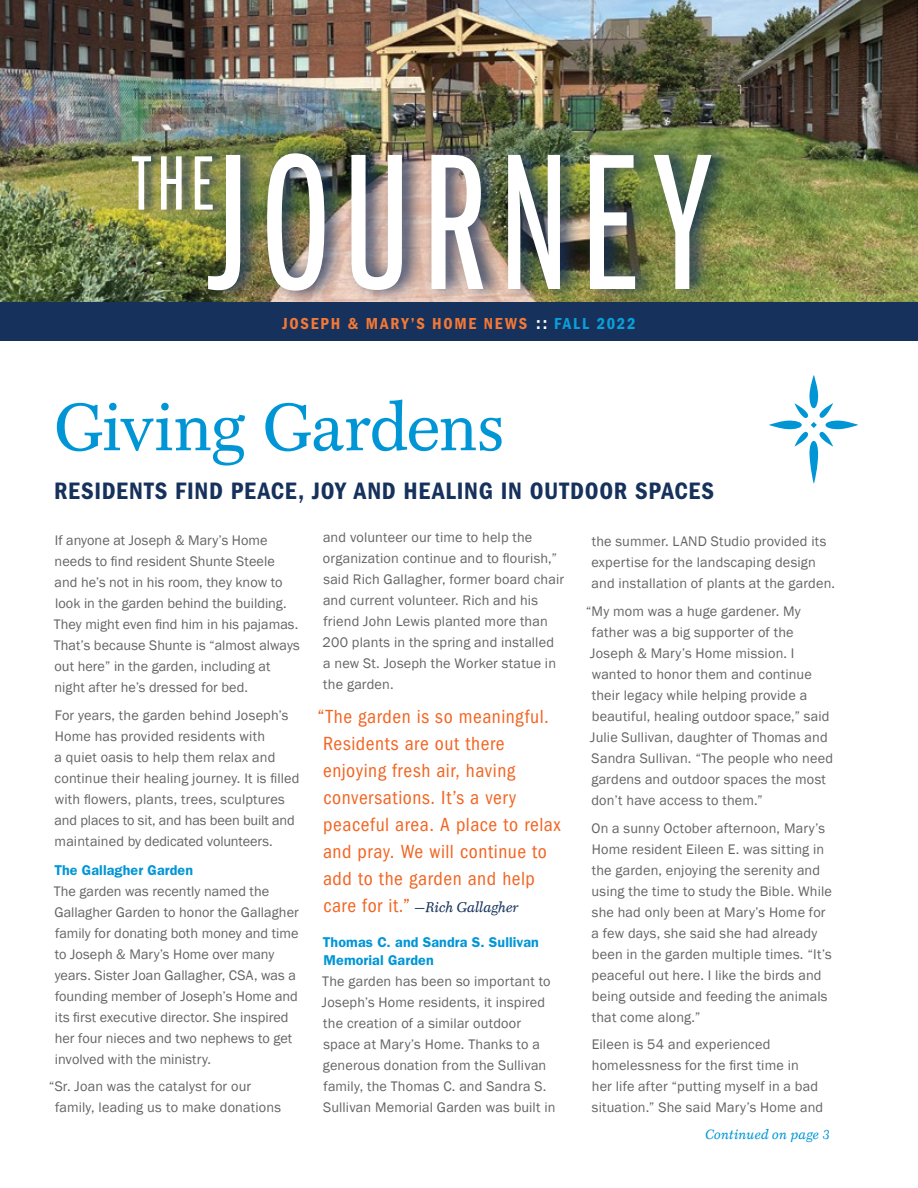
<style>
.page{position:relative;width:918px;height:1188px;background:#fff}
.page>*{position:absolute;margin:0;border:0;box-sizing:border-box;transform-origin:0 0}
.anniversary_quoter{font:201px "Franklin Gothic Book X Cmpr";letter-spacing:.055em;color:#fff}
.anniversary_quoter-2{font:79.95px "Franklin Gothic Book X Cmpr";color:#fff}
.body_copy_1{font:67.65px "Mt.Augustine Roman";letter-spacing:-.01em;color:#0096d6}
.body_copy_1-2{font:600 condensed 24.6px "Franklin Gothic";letter-spacing:.03em;color:#16325c}
.body_copy_1-3{font:condensed 19.65px/27px "Franklin Gothic";letter-spacing:.025em;color:#f26522}
.t1{font:600 condensed 16.5px "Franklin Gothic";letter-spacing:.11em;color:#f47836}
.body_copy_1-4{font:14.25px/21px "Franklin Gothic";letter-spacing:.01em;color:#636466}
.body_copy_1-5{font:600 14.25px/18px "Franklin Gothic";letter-spacing:.01em;color:#0096d6}
.body_copy_1-6{font:italic 14.25px "Mt.Augustine";letter-spacing:.01em;color:#16325c}
.body_copy_1-7{font:italic 13.5px "Mt.Augustine";letter-spacing:.035em;color:#0096d6}
.s1{font-size:18px;color:#fff}
.s2{color:#0a9fda}
.s3{font-family:"Franklin Gothic";font-style:normal;font-stretch:condensed;font-size:19.65px;color:#f26522}
.s4{font-family:"Mt.Augustine Roman";font-style:normal}
</style>
<div class="page">
<img style="left:0;top:0;width:918px;height:302px">
<div style="left:0;top:302px;width:918px;height:39px;background:#16325c"></div>
<div style="left:202px;top:138px;width:531px;height:167px;background:#16325c;opacity:.87"></div>
<svg style="left:769px;top:375px;width:89px;height:108px"></svg>
<div style="left:131px;top:150px;width:97px;height:66px;background:#16325c;opacity:.75"></div>
<p class="anniversary_quoter" style="left:208px;top:119px;width:504px">JOURNEY</p>
<p class="anniversary_quoter-2" style="left:133px;top:142px;width:83px">THE</p>
<p class="t1" style="left:282px;top:314px;width:355px">JOSEPH &amp; MARY’S HOME NEWS <span class="s1">::</span> <span class="s2">FALL 2022</span></p>
<p class="body_copy_1" style="left:54px;top:391px;width:452px">Giving Gardens</p>
<p class="body_copy_1-2" style="left:54px;top:477px;width:662px">RESIDENTS FIND PEACE, JOY AND HEALING IN OUTDOOR SPACES</p>
<p class="body_copy_1-4" style="left:54px;top:530px;width:248px">If anyone at Joseph &amp; Mary’s Home needs to find resident Shunte Steele and he’s not in his room, they know to look in the garden behind the building.<br>They might even find him in his pajamas.<br>That’s because Shunte is “almost always out here” in the garden, including at night after he’s dressed for bed.</p>
<p class="body_copy_1-4" style="left:55px;top:705px;width:247px">For years, the garden behind Joseph’s Home has provided residents with<br>a quiet oasis to help them relax and continue their healing journey. It is filled with flowers, plants, trees, sculptures and places to sit, and has been built and maintained by dedicated volunteers.</p>
<p class="body_copy_1-5" style="left:54px;top:861px;width:140px">The Gallagher Garden</p>
<p class="body_copy_1-4" style="left:54px;top:881px;width:247px">The garden was recently named the Gallagher Garden to honor the Gallagher family for donating both money and time to Joseph &amp; Mary’s Home over many years. Sister Joan Gallagher, CSA, was a founding member of Joseph’s Home and its first executive director. She inspired her four nieces and two nephews to get involved with the ministry.</p>
<p class="body_copy_1-4" style="left:55px;top:1076px;width:228px;text-indent:-6px">“Sr. Joan was the catalyst for our family, leading us to make donations</p>
<p class="body_copy_1-4" style="left:323px;top:527px;width:243px">and volunteer our time to help the organization continue and to flourish,” said Rich Gallagher, former board chair and current volunteer. Rich and his friend John Lewis planted more than 200 plants in the spring and installed a new St. Joseph the Worker statue in the garden.</p>
<p class="body_copy_1-3" style="left:318px;top:703px;width:244px">“The garden is so meaningful.<br>Residents are out there enjoying fresh air, having conversations. It’s a very peaceful area. A place to relax and pray. We will continue to add to the garden and help</p>
<p class="body_copy_1-6" style="left:323px;top:901px;width:196px"><span class="s3">care for it.”</span> <span class="s4">—</span>Rich Gallagher</p>
<p class="body_copy_1-5" style="left:323px;top:934px;width:218px">Thomas C. and Sandra S. Sullivan<br>Memorial Garden</p>
<p class="body_copy_1-4" style="left:322px;top:971px;width:235px">The garden has been so important to Joseph’s Home residents, it inspired the creation of a similar outdoor space at Mary’s Home. Thanks to a generous donation from the Sullivan family, the Thomas C. and Sandra S.<br>Sullivan Memorial Garden was built in</p>
<p class="body_copy_1-4" style="left:591px;top:531px;width:245px">the summer. LAND Studio provided its expertise for the landscaping design and installation of plants at the garden.</p>
<p class="body_copy_1-4" style="left:590px;top:601px;width:244px;text-indent:-5px">“My mom was a huge gardener. My father was a big supporter of the Joseph &amp; Mary’s Home mission. I wanted to honor them and continue their legacy while helping provide a beautiful, healing outdoor space,” said Julie Sullivan, daughter of Thomas and Sandra Sullivan. “The people who need gardens and outdoor spaces the most don’t have access to them.”</p>
<p class="body_copy_1-4" style="left:591px;top:818px;width:242px">On a sunny October afternoon, Mary’s Home resident Eileen E. was sitting in the garden, enjoying the serenity and using the time to study the Bible. While she had only been at Mary’s Home for a few days, she said she had already been in the garden multiple times. “It’s peaceful out here. I like the birds and being outside and feeding the animals that come along.”</p>
<p class="body_copy_1-4" style="left:592px;top:1034px;width:233px">Eileen is 54 and experienced homelessness for the first time in<br>her life after “putting myself in a bad situation.” She said Mary’s Home and</p>
<p class="body_copy_1-7" style="left:705px;top:1129px;width:126px">Continued on page 3</p>
</div>
